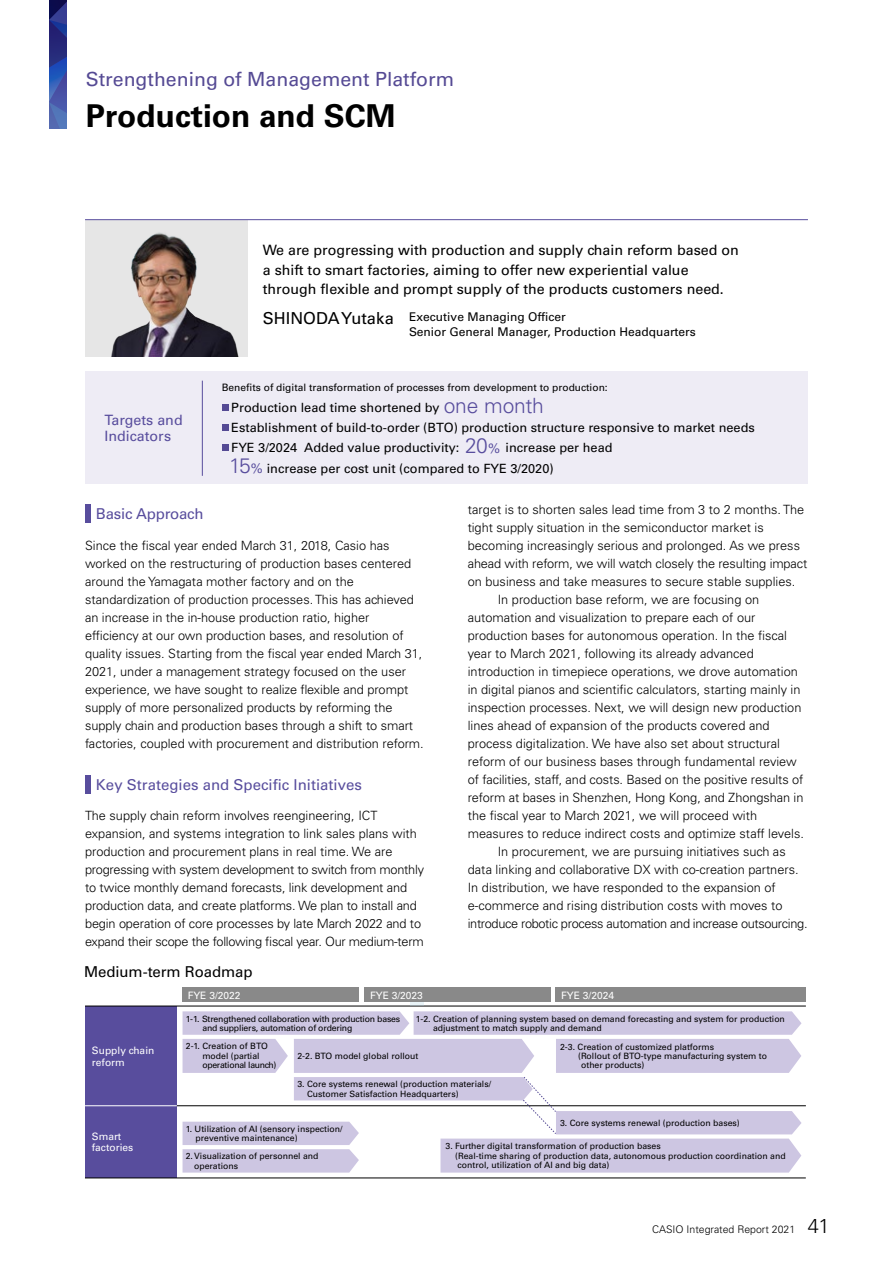
<style>
.page{position:relative;width:893px;height:1263px;background:#fff}
.page>*{position:absolute;margin:0;border:0;box-sizing:border-box;transform-origin:0 0}
.t1{font:700 31.5px "Univers LT Std";color:#000}
.t2{font:300 21px "Univers LT Std";letter-spacing:-.01em;color:#584d9d}
.t3{font:19.5px "Univers LT Std";color:#554a94}
.t4{font:15px "Univers LT Std";color:#584d9d}
.t5{font:15px "Univers LT Std";letter-spacing:-.005em;color:#000}
.t6{font:14.25px/19.5px "Univers LT Std";color:#000}
.t7{font:14.25px/16.5px "Univers LT Std";color:#584d9d}
.t8{font:300 12.75px/18px "Univers LT Std";color:#000}
.t9{font:12.75px/20.7px "Univers LT Std";color:#000}
.t10{font:300 12.75px "Univers LT Std";letter-spacing:-.025em;color:#000}
.t11{font:12px/15px "Univers LT Std";color:#000}
.t12{font:300 10.5px "Univers LT Std";color:#000}
.t13{font:10.2px "Univers LT Std";color:#000}
.t14{font:10.2px/11.7px "Univers LT Std";color:#fff}
.t15{font:8.7px/9.4px "Univers LT Std";color:#000}
.t16{font:8.7px/9.4px "Univers LT Std";letter-spacing:-.02em;color:#000}
.s1{font-size:16.5px}
.s2{font-weight:400;font-size:13.5px}
.s3{font-size:13.5px;color:#584d9d}
.s4{font-size:20.25px}
</style>
<div class="page">
<svg style="left:49px;top:0;width:17px;height:128px;background:#314395"></svg>
<div style="left:85px;top:775px;width:5px;height:19px;background:#584d9d"></div>
<div style="left:85px;top:504px;width:5px;height:19px;background:#584d9d"></div>
<img style="left:85px;top:220px;width:162px;height:137px">
<hr style="left:85px;top:219px;width:723px;height:1px;background:#584d9d">
<div style="left:85px;top:1006px;width:92px;height:100px;background:#584d9d"></div>
<div style="left:85px;top:1106px;width:92px;height:72px;background:#584d9d"></div>
<div style="left:556px;top:988px;width:250px;height:14px;background:#898989"></div>
<div style="left:364px;top:988px;width:187px;height:14px;background:#898989"></div>
<div style="left:183px;top:988px;width:176px;height:14px;background:#898989"></div>
<hr style="left:85px;top:1006px;width:721px;height:1px;background:#000">
<hr style="left:177px;top:1105px;width:629px;height:1px;background:#000">
<hr style="left:85px;top:1105px;width:92px;height:1px;background:#fff">
<hr style="left:85px;top:1178px;width:721px;height:1px;background:#000">
<svg style="left:183px;top:1011px;width:618px;height:161px"></svg>
<hr style="left:410px;top:1003px;width:14px;height:3px;background:#afd4e3">
<div style="left:85px;top:372px;width:723px;height:112px;background:#eeecf5"></div>
<hr style="left:202px;top:381px;width:1px;height:95px;background:#584d9d">
<svg style="left:222px;top:404px;width:6px;height:6px"></svg>
<div style="left:222px;top:424px;width:6px;height:7px;background:#554a94"></div>
<svg style="left:222px;top:445px;width:6px;height:6px"></svg>
<h3 class="t3" style="left:86px;top:67px;width:370px">Strengthening of Management Platform</h3>
<h1 class="t1" style="left:86px;top:97px;width:311px">Production and SCM</h1>
<p class="t6" style="left:263px;top:241px;width:477px">We are progressing with production and supply chain reform based on a shift to smart factories, aiming to offer new experiential value through flexible and prompt supply of the products customers need.</p>
<p class="t7" style="left:104px;top:411px;width:80px">Targets and<br>Indicators</p>
<p class="t11" style="left:409px;top:309px;width:288px;text-indent:-146px"><span class="s1">SHINODA Yutaka</span> Executive Managing Officer<br>Senior General Manager, Production Headquarters</p>
<p class="t13" style="left:222px;top:381px;width:387px">Benefits of digital transformation of processes from development to production:</p>
<h2 class="t2" style="left:444px;top:393px;width:102px">one month</h2>
<p class="t9" style="left:231px;top:417px;width:525px">Establishment of build-to-order (BTO) production structure responsive to market needs<br>FYE 3/2024 Added value productivity:</p>
<p class="t9" style="left:231px;top:397px;width:210px">Production lead time shortened by</p>
<h2 class="t2" style="left:465px;top:433px;width:36px">20<span class="s2">%</span></h2>
<p class="t9" style="left:506px;top:438px;width:108px">increase per head</p>
<h2 class="t2" style="left:229px;top:453px;width:23px">15</h2>
<p class="t9" style="left:251px;top:459px;width:304px"><span class="s3">%</span> increase per cost unit (compared to FYE 3/2020)</p>
<p class="t4" style="left:96px;top:505px;width:109px">Basic Approach</p>
<p class="t8" style="left:85px;top:536px;width:340px">Since the fiscal year ended March 31, 2018, Casio has worked on the restructuring of production bases centered around the Yamagata mother factory and on the standardization of production processes. This has achieved an increase in the in-house production ratio, higher efficiency at our own production bases, and resolution of quality issues. Starting from the fiscal year ended March 31, 2021, under a management strategy focused on the user experience, we have sought to realize flexible and prompt supply of more personalized products by reforming the supply chain and production bases through a shift to smart factories, coupled with procurement and distribution reform.</p>
<p class="t4" style="left:96px;top:775px;width:267px">Key Strategies and Specific Initiatives</p>
<p class="t8" style="left:85px;top:806px;width:341px">The supply chain reform involves reengineering, ICT expansion, and systems integration to link sales plans with production and procurement plans in real time. We are progressing with system development to switch from monthly to twice monthly demand forecasts, link development and production data, and create platforms. We plan to install and begin operation of core processes by late March 2022 and to expand their scope the following fiscal year. Our medium-term</p>
<p class="t5" style="left:84px;top:963px;width:170px">Medium-term Roadmap</p>
<p class="t8" style="left:468px;top:500px;width:338px">target is to shorten sales lead time from 3 to 2 months. The</p>
<p class="t8" style="left:468px;top:518px;width:298px">tight supply situation in the semiconductor market is</p>
<p class="t8" style="left:468px;top:536px;width:334px">becoming increasingly serious and prolonged. As we press</p>
<p class="t8" style="left:468px;top:554px;width:341px">ahead with reform, we will watch closely the resulting impact</p>
<p class="t8" style="left:468px;top:572px;width:329px">on business and take measures to secure stable supplies.</p>
<p class="t8" style="left:498px;top:590px;width:263px">In production base reform, we are focusing on</p>
<p class="t8" style="left:468px;top:608px;width:289px">automation and visualization to prepare each of our</p>
<p class="t8" style="left:468px;top:626px;width:321px">production bases for autonomous operation. In the fiscal</p>
<p class="t8" style="left:468px;top:644px;width:287px">year to March 2021, following its already advanced</p>
<p class="t8" style="left:468px;top:662px;width:332px">introduction in timepiece operations, we drove automation</p>
<p class="t8" style="left:468px;top:680px;width:334px">in digital pianos and scientific calculators, starting mainly in</p>
<p class="t8" style="left:468px;top:698px;width:335px">inspection processes. Next, we will design new production</p>
<p class="t8" style="left:468px;top:716px;width:303px">lines ahead of expansion of the products covered and</p>
<p class="t8" style="left:468px;top:734px;width:314px">process digitalization. We have also set about structural</p>
<p class="t8" style="left:468px;top:752px;width:330px">reform of our business bases through fundamental review</p>
<p class="t8" style="left:468px;top:770px;width:337px">of facilities, staff, and costs. Based on the positive results of</p>
<p class="t8" style="left:468px;top:788px;width:337px">reform at bases in Shenzhen, Hong Kong, and Zhongshan in</p>
<p class="t8" style="left:468px;top:806px;width:291px">the fiscal year to March 2021, we will proceed with</p>
<p class="t8" style="left:468px;top:824px;width:338px">measures to reduce indirect costs and optimize staff levels.</p>
<p class="t8" style="left:498px;top:842px;width:289px">In procurement, we are pursuing initiatives such as</p>
<p class="t8" style="left:468px;top:860px;width:332px">data linking and collaborative DX with co-creation partners.</p>
<p class="t8" style="left:468px;top:878px;width:309px">In distribution, we have responded to the expansion of</p>
<p class="t8" style="left:468px;top:896px;width:316px">e-commerce and rising distribution costs with moves to</p>
<p class="t10" style="left:468px;top:916px;width:341px">introduce robotic process automation and increase outsourcing.</p>
<p class="t14" style="left:92px;top:1044px;width:64px">Supply chain reform</p>
<p class="t14" style="left:92px;top:1130px;width:43px">Smart factories</p>
<p class="t14" style="left:188px;top:989px;width:54px">FYE 3/2022</p>
<p class="t14" style="left:370px;top:989px;width:54px">FYE 3/2023</p>
<p class="t14" style="left:561px;top:989px;width:54px">FYE 3/2024</p>
<p class="t16" style="left:202px;top:1014px;width:199px;text-indent:-17px">1-1. Strengthened collaboration with production bases and suppliers, automation of ordering</p>
<p class="t15" style="left:202px;top:1042px;width:76px;text-indent:-17px">2-1. Creation of BTO model (partial operational launch)</p>
<p class="t15" style="left:433px;top:1014px;width:353px;text-indent:-17px">1-2. Creation of planning system based on demand forecasting and system for production adjustment to match supply and demand</p>
<p class="t15" style="left:560px;top:1042px;width:156px">2-3. Creation of customized platforms</p>
<p class="t15" style="left:578px;top:1051px;width:190px">(Rollout of BTO-type manufacturing system to</p>
<p class="t15" style="left:581px;top:1061px;width:65px">other products)</p>
<p class="t15" style="left:297px;top:1051px;width:122px">2-2. BTO model global rollout</p>
<p class="t15" style="left:307px;top:1079px;width:186px;text-indent:-10px">3. Core systems renewal (production materials/<br>Customer Satisfaction Headquarters)</p>
<p class="t15" style="left:195px;top:1124px;width:149px;text-indent:-10px">1. Utilization of AI (sensory inspection/ preventive maintenance)</p>
<p class="t15" style="left:194px;top:1151px;width:126px;text-indent:-8px">2. Visualization of personnel and operations</p>
<p class="t15" style="left:560px;top:1118px;width:181px">3. Core systems renewal (production bases)</p>
<p class="t15" style="left:455px;top:1141px;width:332px;text-indent:-10px">3. Further digital transformation of production bases<br>(Real-time sharing of production data, autonomous production coordination and control, utilization of AI and big data)</p>
<p class="t12" style="left:652px;top:1223px;width:179px">CASIO Integrated Report 2021 <span class="s4">41</span></p>
</div>
